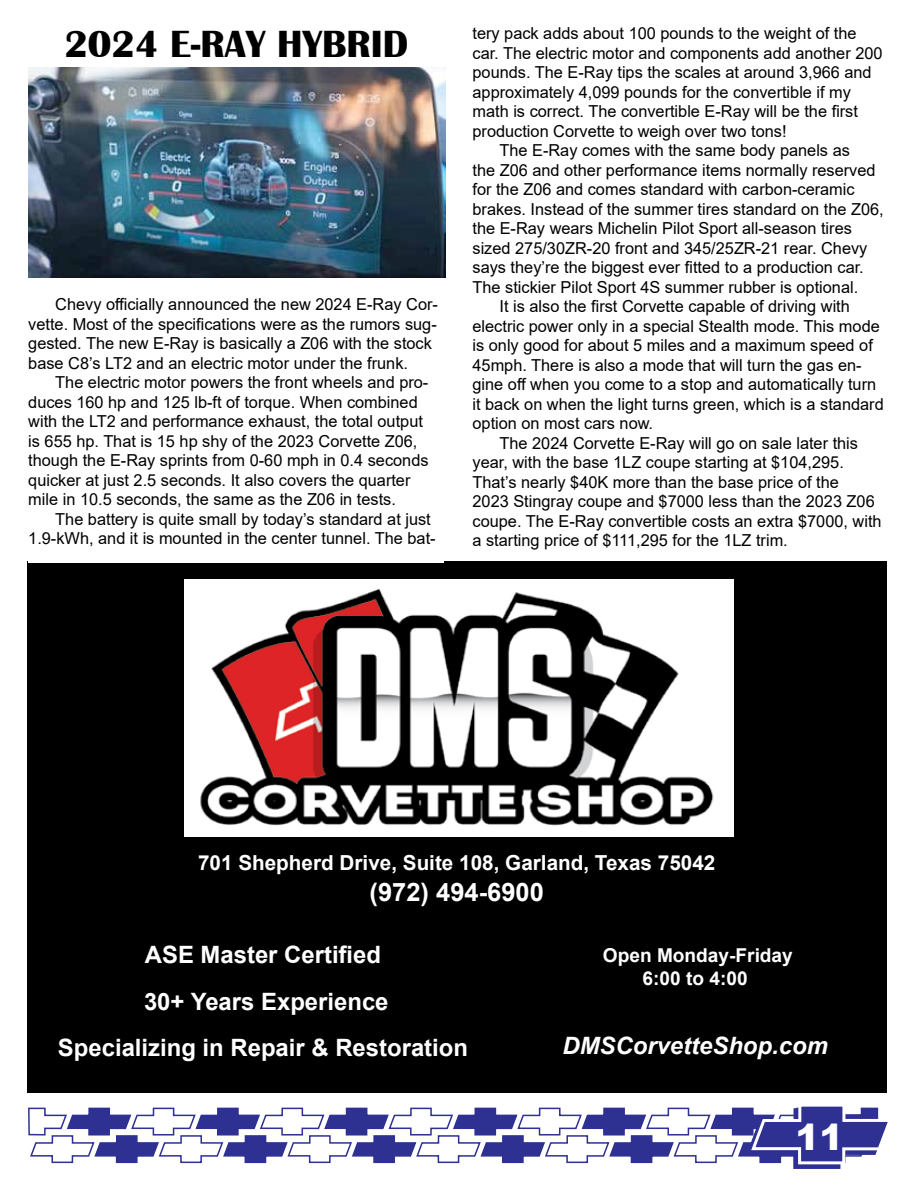
<style>
.page{position:relative;width:918px;height:1188px;background:#fff}
.page>*{position:absolute;margin:0;border:0;box-sizing:border-box;transform-origin:0 0}
.t1{font:700 39px "Britannic";color:#000}
.t2{font:900 36px "Arial";color:#fff}
.t3{font:700 25.5px "Arial";color:#fff}
.t4{font:700 23.85px/46.2px "Arial";color:#fff;text-align:center}
.t5{font:italic 700 23.85px "Arial";color:#fff}
.t6{font:700 20.7px "Arial";color:#fff}
.t7{font:700 19.05px/23px "Arial";color:#fff;text-align:center}
.t8{font:16.5px/19.5px "Arial";color:#000}
</style>
<div class="page">
<svg style="left:28px;top:1106px;width:860px;height:63px"></svg>
<div style="left:27px;top:561px;width:860px;height:532px;background:#000"></div>
<img style="left:184px;top:579px;width:550px;height:257px">
<div style="left:28px;top:30px;width:416px;height:533px;background:#fff"></div>
<img style="left:28px;top:68px;width:418px;height:210px">
<h1 class="t1" style="left:64px;top:22px;width:345px">2024 E-RAY HYBRID</h1>
<p class="t8" style="left:28px;top:294px;width:411px;text-indent:27px">Chevy officially announced the new 2024 E-Ray Cor&shy;vette. Most of the specifications were as the rumors sug&shy;gested. The new E-Ray is basically a Z06 with the stock base C8’s LT2 and an electric motor under the frunk.</p>
<p class="t8" style="left:28px;top:372px;width:402px;text-indent:27px">The electric motor powers the front wheels and pro&shy;duces 160 hp and 125 lb-ft of torque. When combined with the LT2 and performance exhaust, the total output is 655 hp. That is 15 hp shy of the 2023 Corvette Z06, though the E-Ray sprints from 0-60 mph in 0.4 seconds quicker at just 2.5 seconds. It also covers the quarter mile in 10.5 seconds, the same as the Z06 in tests.</p>
<p class="t8" style="left:28px;top:509px;width:409px;text-align:right">The battery is quite small by today’s standard at just<br>1.9-kWh, and it is mounted in the center tunnel. The bat-</p>
<p class="t8" style="left:473px;top:23px;width:386px">tery pack adds about 100 pounds to the weight of the</p>
<p class="t8" style="left:473px;top:43px;width:412px">car. The electric motor and components add another 200</p>
<p class="t8" style="left:473px;top:62px;width:401px">pounds. The E-Ray tips the scales at around 3,966 and</p>
<p class="t8" style="left:473px;top:82px;width:380px">approximately 4,099 pounds for the convertible if my</p>
<p class="t8" style="left:473px;top:101px;width:387px">math is correct. The convertible E-Ray will be the first</p>
<p class="t8" style="left:473px;top:121px;width:316px">production Corvette to weigh over two tons!</p>
<p class="t8" style="left:500px;top:140px;width:352px">The E-Ray comes with the same body panels as</p>
<p class="t8" style="left:473px;top:160px;width:405px">the Z06 and other performance items normally reserved</p>
<p class="t8" style="left:473px;top:179px;width:384px">for the Z06 and comes standard with carbon-ceramic</p>
<p class="t8" style="left:473px;top:199px;width:413px">brakes. Instead of the summer tires standard on the Z06,</p>
<p class="t8" style="left:473px;top:218px;width:381px">the E-Ray wears Michelin Pilot Sport all-season tires</p>
<p class="t8" style="left:473px;top:238px;width:396px">sized 275/30ZR-20 front and 345/25ZR-21 rear. Chevy</p>
<p class="t8" style="left:473px;top:257px;width:393px">says they’re the biggest ever fitted to a production car.</p>
<p class="t8" style="left:473px;top:277px;width:387px">The stickier Pilot Sport 4S summer rubber is optional.</p>
<p class="t8" style="left:500px;top:296px;width:352px">It is also the first Corvette capable of driving with</p>
<p class="t8" style="left:473px;top:316px;width:409px">electric power only in a special Stealth mode. This mode</p>
<p class="t8" style="left:473px;top:335px;width:402px">is only good for about 5 miles and a maximum speed of</p>
<p class="t8" style="left:473px;top:355px;width:391px">45mph. There is also a mode that will turn the gas en-</p>
<p class="t8" style="left:473px;top:374px;width:405px">gine off when you come to a stop and automatically turn</p>
<p class="t8" style="left:473px;top:394px;width:413px">it back on when the light turns green, which is a standard</p>
<p class="t8" style="left:473px;top:413px;width:182px">option on most cars now.</p>
<p class="t8" style="left:500px;top:433px;width:360px">The 2024 Corvette E-Ray will go on sale later this</p>
<p class="t8" style="left:473px;top:452px;width:373px">year, with the base 1LZ coupe starting at $104,295.</p>
<p class="t8" style="left:473px;top:472px;width:368px">That’s nearly $40K more than the base price of the</p>
<p class="t8" style="left:473px;top:491px;width:404px">2023 Stingray coupe and $7000 less than the 2023 Z06</p>
<p class="t8" style="left:473px;top:511px;width:411px">coupe. The E-Ray convertible costs an extra $7000, with</p>
<p class="t8" style="left:473px;top:530px;width:317px">a starting price of $111,295 for the 1LZ trim.</p>
<p class="t6" style="left:198px;top:848px;width:519px">701 Shepherd Drive, Suite 108, Garland, Texas 75042</p>
<h3 class="t3" style="left:370px;top:874px;width:176px">(972) 494-6900</h3>
<h3 class="t4" style="left:58px;top:932px;width:412px">ASE Master Certified<br>30+ Years Experience<br>Specializing in Repair &amp; Restoration</h3>
<p class="t7" style="left:603px;top:944px;width:192px">Open Monday-Friday<br>6:00 to 4:00</p>
<h3 class="t5" style="left:563px;top:1029px;width:267px">DMSCorvetteShop.com</h3>
<h2 class="t2" style="left:796px;top:1111px;width:50px">11</h2>
</div>
